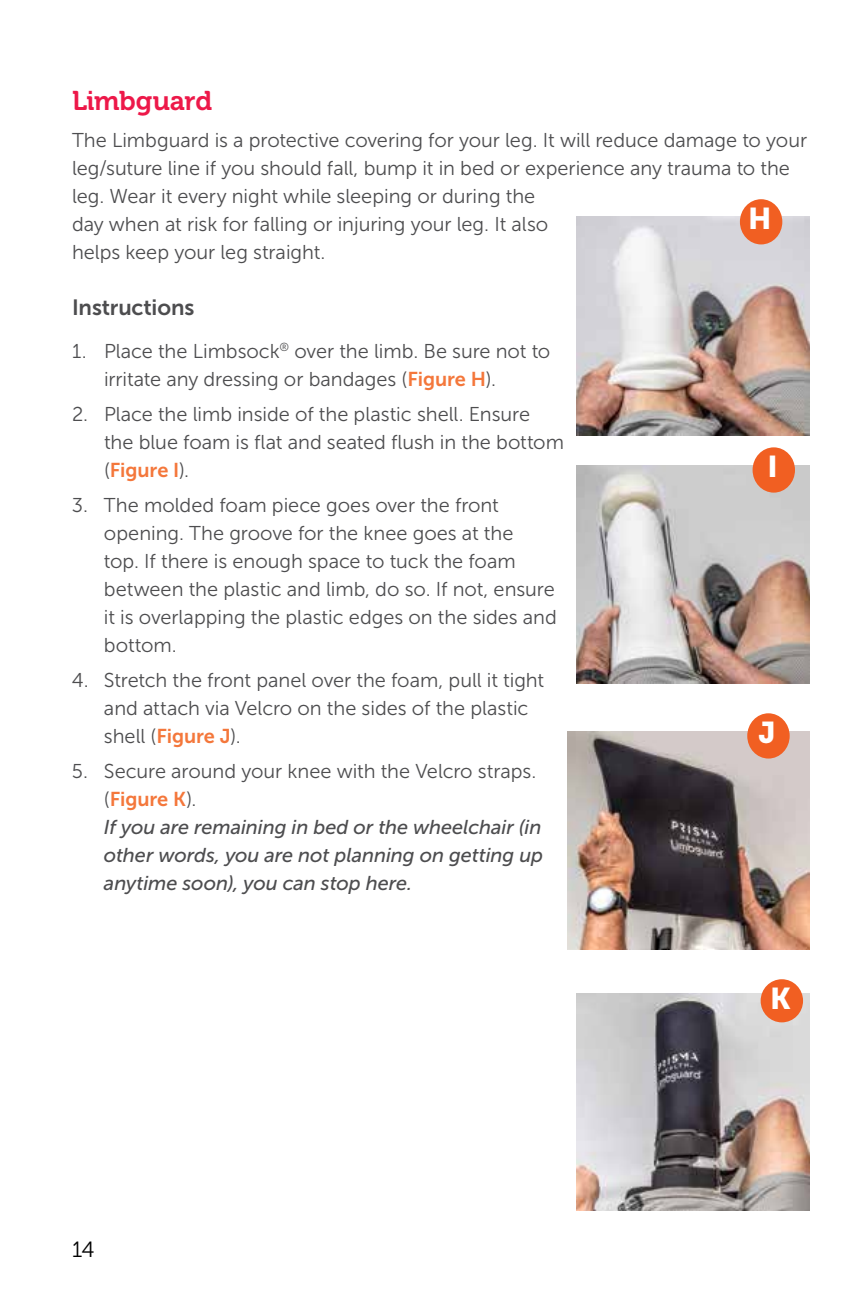
<style>
.page{position:relative;width:864px;height:1296px;background:#fff}
.page>*{position:absolute;margin:0;border:0;box-sizing:border-box;transform-origin:0 0}
.t1{font:30px "Museo Sans 900";color:#fff}
.t2{font:27px "Museo 700";letter-spacing:-.01em;color:#ed1849}
.t3{font:22px "Museo Sans 700";letter-spacing:-.005em;color:#4d4d4f}
.t4{font:22px "Museo Sans 300";color:#000}
.t5{font:20px/28px "Museo Sans 300";letter-spacing:-.005em;color:#4d4d4f}
.t6{font:italic 20px/28px "Museo Sans 500";letter-spacing:-.005em;color:#4d4d4f;text-align:justify}
.t7{font:20px "Museo Sans 700";letter-spacing:-.005em;color:#f4773b}
.s1{font-family:"Museo Sans 700";color:#f4773b}
.s2{font-family:"Museo Sans 300";color:#4d4d4f}
</style>
<div class="page">
<img style="left:576px;top:994px;width:234px;height:217px">
<img style="left:567px;top:731px;width:243px;height:219px">
<img style="left:576px;top:217px;width:234px;height:219px">
<img style="left:576px;top:465px;width:234px;height:218px">
<div style="left:740px;top:199px;width:42px;height:45px;background:#f15f22;border-radius:50%"></div>
<div style="left:761px;top:979px;width:42px;height:43px;background:#f15f22;border-radius:50%"></div>
<div style="left:753px;top:447px;width:42px;height:46px;background:#f15f22;border-radius:50%"></div>
<div style="left:747px;top:713px;width:43px;height:46px;background:#f15f22;border-radius:50%"></div>
<h2 class="t2" style="left:72px;top:86px;width:142px">Limbguard</h2>
<p class="t5" style="left:72px;top:127px;width:737px">The Limbguard is a protective covering for your leg. It will reduce damage to your leg/suture line if you should fall, bump it in bed or experience any trauma to the leg. Wear it every night while sleeping or during the<br>day when at risk for falling or injuring your leg. It also<br>helps keep your leg straight.</p>
<p class="t3" style="left:72px;top:295px;width:124px">Instructions</p>
<p class="t5" style="left:104px;top:337px;width:448px;text-indent:-32px">1. Place the Limbsock<sup>®</sup> over the limb. Be sure not to irritate any dressing or bandages (<span class="s1">Figure H</span>).</p>
<p class="t5" style="left:104px;top:400px;width:462px;text-indent:-32px">2. Place the limb inside of the plastic shell. Ensure the blue foam is flat and seated flush in the bottom</p>
<p class="t7" style="left:104px;top:459px;width:87px"><span class="s2">(</span>Figure I<span class="s2">).</span></p>
<p class="t5" style="left:104px;top:491px;width:454px;text-indent:-32px">3. The molded foam piece goes over the front opening. The groove for the knee goes at the<br>top. If there is enough space to tuck the foam between the plastic and limb, do so. If not, ensure it is overlapping the plastic edges on the sides and bottom.</p>
<p class="t5" style="left:104px;top:667px;width:442px;text-indent:-32px">4. Stretch the front panel over the foam, pull it tight and attach via Velcro on the sides of the plastic shell (<span class="s1">Figure J</span>).</p>
<p class="t5" style="left:72px;top:758px;width:466px">5. Secure around your knee with the Velcro straps.</p>
<p class="t7" style="left:104px;top:788px;width:94px"><span class="s2">(</span>Figure K<span class="s2">).</span></p>
<p class="t6" style="left:104px;top:814px;width:441px">If you are remaining in bed or the wheelchair (in other words, you are not planning on getting up anytime soon), you can stop here.</p>
<h1 class="t1" style="left:748px;top:202px;width:25px">H</h1>
<h1 class="t1" style="left:767px;top:450px;width:12px">I</h1>
<h1 class="t1" style="left:759px;top:716px;width:19px">J</h1>
<p class="t4" style="left:72px;top:1237px;width:24px">14</p>
<h1 class="t1" style="left:770px;top:982px;width:22px">K</h1>
</div>
